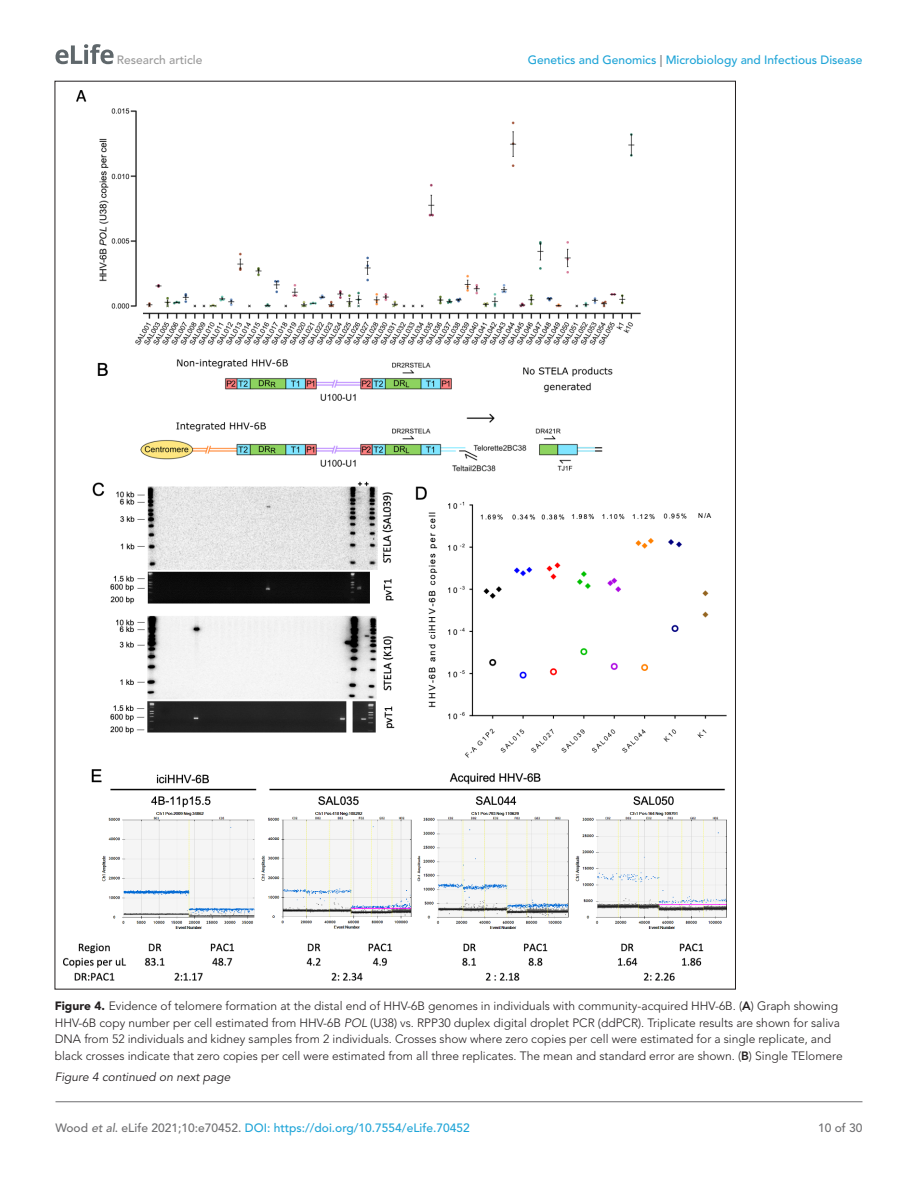
<style>
.page{position:relative;width:918px;height:1188px;background:#fff}
.page>*{position:absolute;margin:0;border:0;box-sizing:border-box;transform-origin:0 0}
.t1{font:300 12px/16.5px "Avenir LT Std";color:#231f20}
.t2{font:500 12px "Avenir LT Std";color:#1ea4d7}
.t3{font:italic 12px "Avenir LT Std";color:#231f20}
.t4{font:500 12px "Avenir LT Std";color:#9a9a9a}
.t5{font:500 12px "Avenir LT Std";color:#6e6e70}
.s1{color:#6e6e70}
.s2{font-weight:900}
.s3{font-weight:800}
.s4{font-style:italic}
.s5{font-style:italic;color:#6e6e70}
</style>
<div class="page">
<svg style="left:56px;top:44px;width:58px;height:20px"></svg>
<hr style="left:56px;top:1101px;width:806px;height:1px;background:#6e6e70">
<img style="left:64px;top:90px;width:662px;height:890px">
<p class="t4" style="left:117px;top:53px;width:87px">Research article</p>
<p class="t2" style="left:528px;top:53px;width:336px">Genetics and Genomics <span class="s1">|</span> Microbiology and Infectious Disease</p>
<p class="t1" style="left:55px;top:998px;width:789px"><span class="s2">Figure 4.</span> Evidence of telomere formation at the distal end of HHV-6B genomes in individuals with community-acquired HHV-6B. (<span class="s3">A</span>) Graph showing HHV-6B copy number per cell estimated from HHV-6B <span class="s4">POL</span> (U38) vs. RPP30 duplex digital droplet PCR (ddPCR). Triplicate results are shown for saliva DNA from 52 individuals and kidney samples from 2 individuals. Crosses show where zero copies per cell were estimated for a single replicate, and black crosses indicate that zero copies per cell were estimated from all three replicates. The mean and standard error are shown. (<span class="s3">B</span>) Single TElomere</p>
<p class="t3" style="left:55px;top:1070px;width:177px">Figure 4 continued on next page</p>
<p class="t2" style="left:56px;top:1121px;width:416px"><span class="s1">Wood</span> <span class="s5">et al</span><span class="s1">. eLife 2021;10:e70452.</span> DOI: https://doi.org/10.7554/eLife.70452</p>
<p class="t5" style="left:818px;top:1121px;width:46px">10 of 30</p>
</div>
